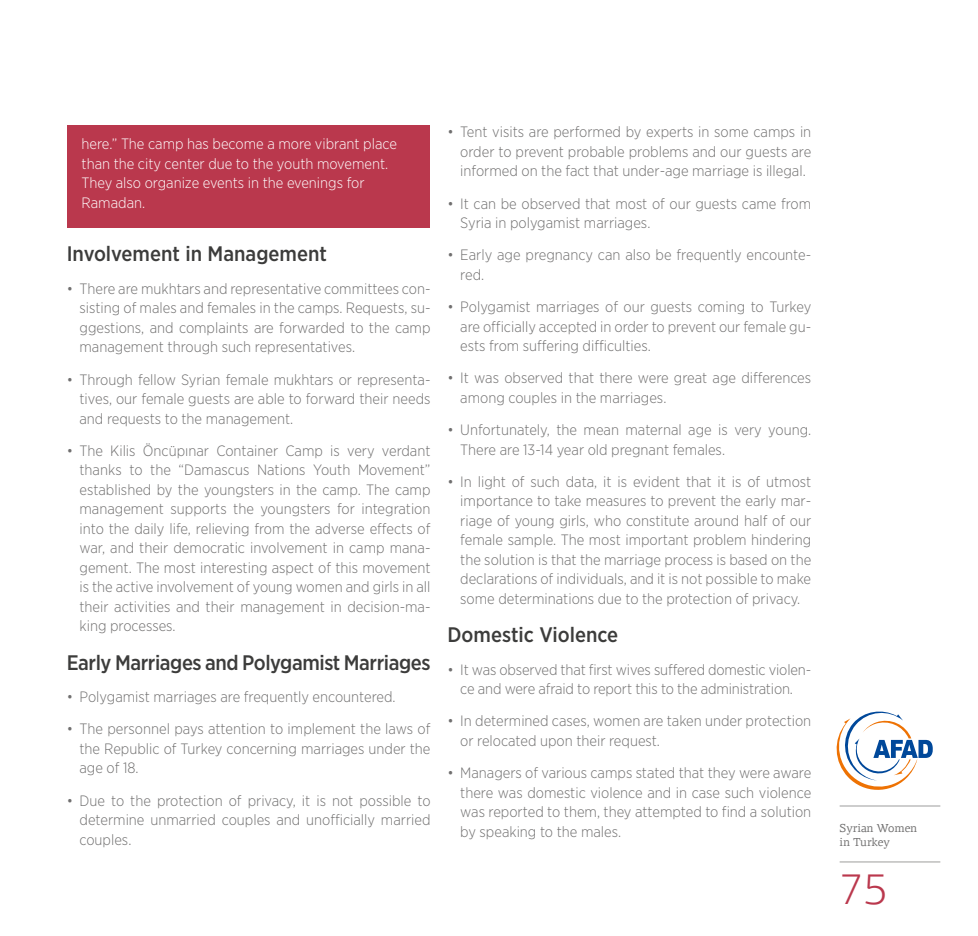
<style>
.page{position:relative;width:978px;height:936px;background:#fff}
.page>*{position:absolute;margin:0;border:0;box-sizing:border-box;transform-origin:0 0}
.t1{font:300 45px "PF Agora Sans Pro";color:#ba384d}
.t2{font:500 21px "Gotham Narrow";color:#3c3c3b}
.t3{font:500 21px "Gotham Narrow";letter-spacing:-.02em;color:#3c3c3b}
.t4{font:300 15px/19.5px "Gotham Narrow";color:#706f6f;text-align:justify}
.t5{font:300 15px/19.5px "Gotham Narrow";color:#fff}
.t6{font:11.55px/14px "PF Agora Serif Pro";color:#706f6f}
</style>
<div class="page">
<svg style="left:836px;top:711px;width:97px;height:79px"></svg>
<hr style="left:840px;top:805px;width:100px;height:1px;background:#9d9d9c">
<hr style="left:840px;top:861px;width:100px;height:1px;background:#9d9d9c">
<div style="left:67px;top:125px;width:363px;height:102px;background:#ba384d"></div>
<p class="t5" style="left:82px;top:134px;width:317px">here.” The camp has become a more vibrant place than the city center due to the youth movement.<br>They also organize events in the evenings for Ramadan.</p>
<h2 class="t2" style="left:67px;top:241px;width:262px">Involvement in Management</h2>
<p class="t4" style="left:80px;top:278px;width:353px;text-indent:-13px">• There are mukhtars and representative committees con&shy;sisting of males and females in the camps. Requests, su&shy;ggestions, and complaints are forwarded to the camp management through such representatives.</p>
<p class="t4" style="left:80px;top:369px;width:353px;text-indent:-13px">• Through fellow Syrian female mukhtars or representa&shy;tives, our female guests are able to forward their needs and requests to the management.</p>
<p class="t4" style="left:80px;top:440px;width:353px;text-indent:-13px">• The Kilis Öncüpınar Container Camp is very verdant thanks to the “Damascus Nations Youth Movement” established by the youngsters in the camp. The camp management supports the youngsters for integration into the daily life, relieving from the adverse effects of war, and their democratic involvement in camp mana&shy;gement. The most interesting aspect of this movement is the active involvement of young women and girls in all their activities and their management in decision-ma&shy;king processes.</p>
<h2 class="t3" style="left:67px;top:649px;width:365px">Early Marriages and Polygamist Marriages</h2>
<p class="t4" style="left:67px;top:686px;width:330px">• Polygamist marriages are frequently encountered.</p>
<p class="t4" style="left:80px;top:718px;width:353px;text-indent:-13px">• The personnel pays attention to implement the laws of the Republic of Turkey concerning marriages under the age of 18.</p>
<p class="t4" style="left:80px;top:790px;width:353px;text-indent:-13px">• Due to the protection of privacy, it is not possible to determine unmarried couples and unofficially married couples.</p>
<p class="t4" style="left:460px;top:122px;width:353px;text-indent:-13px">• Tent visits are performed by experts in some camps in order to prevent probable problems and our guests are informed on the fact that under-age marriage is illegal.</p>
<p class="t4" style="left:460px;top:193px;width:353px;text-indent:-13px">• It can be observed that most of our guests came from<br>Syria in polygamist marriages.</p>
<p class="t4" style="left:460px;top:245px;width:352px;text-indent:-13px">• Early age pregnancy can also be frequently encounte&shy;red.</p>
<p class="t4" style="left:460px;top:296px;width:352px;text-indent:-13px">• Polygamist marriages of our guests coming to Turkey are officially accepted in order to prevent our female gu&shy;ests from suffering difficulties.</p>
<p class="t4" style="left:460px;top:368px;width:352px;text-indent:-13px">• It was observed that there were great age differences among couples in the marriages.</p>
<p class="t4" style="left:460px;top:419px;width:352px;text-indent:-13px">• Unfortunately, the mean maternal age is very young.<br>There are 13-14 year old pregnant females.</p>
<p class="t4" style="left:460px;top:471px;width:353px;text-indent:-13px">• In light of such data, it is evident that it is of utmost importance to take measures to prevent the early mar&shy;riage of young girls, who constitute around half of our female sample. The most important problem hindering the solution is that the marriage process is based on the declarations of individuals, and it is not possible to make some determinations due to the protection of privacy.</p>
<h2 class="t2" style="left:448px;top:621px;width:172px">Domestic Violence</h2>
<p class="t4" style="left:448px;top:659px;width:365px;text-align:center">• It was observed that first wives suffered domestic violen&shy;ce and were afraid to report this to the administration.</p>
<p class="t4" style="left:460px;top:711px;width:352px;text-indent:-13px">• In determined cases, women are taken under protection or relocated upon their request.</p>
<p class="t4" style="left:460px;top:762px;width:353px;text-indent:-13px">• Managers of various camps stated that they were aware there was domestic violence and in case such violence was reported to them, they attempted to find a solution by speaking to the males.</p>
<p class="t6" style="left:840px;top:821px;width:79px">Syrian Women in Turkey</p>
<h1 class="t1" style="left:840px;top:862px;width:49px">75</h1>
</div>
